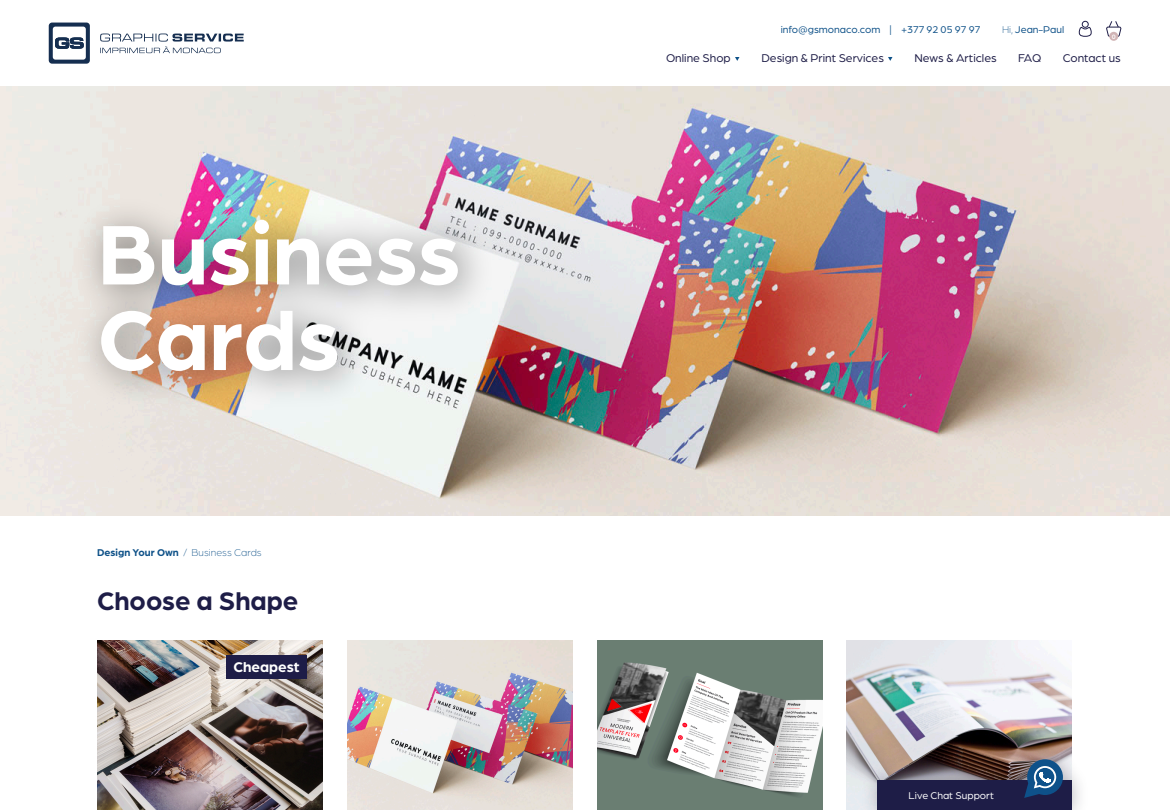
<style>
.page{position:relative;width:1170px;height:810px;background:#fff}
.page>*{position:absolute;margin:0;border:0;box-sizing:border-box;transform-origin:0 0}
.t1{font:700 90px/85.6px "Arboria";color:#fff}
.t2{font:700 27px "Arboria";color:#1e1d47}
.t3{font:700 15px "Arboria";color:#fff}
.t4{font:12px "Arboria";color:#1e1d47}
.t5{font:10.5px "Arboria";color:#0e5188}
.t6{font:300 10.5px "Arboria";color:#0e5188}
.t7{font:10.5px "Arboria";color:#fff}
.t8{font:500 6.75px "Arboria";color:#fff}
.s1{font-weight:700}
.s2{font-weight:300}
</style>
<div class="page">
<img style="left:98px;top:640px;width:224px;height:170px">
<img style="left:0;top:86px;width:1170px;height:429px">
<img style="left:58px;top:170px;width:453px;height:272px">
<img style="left:347px;top:640px;width:225px;height:170px">
<img style="left:597px;top:640px;width:225px;height:170px">
<img style="left:847px;top:640px;width:225px;height:170px">
<div style="left:226px;top:656px;width:82px;height:23px;background:#1e1d47"></div>
<img style="left:855px;top:736px;width:225px;height:74px">
<div style="left:878px;top:780px;width:194px;height:30px;background:#1e1d47"></div>
<svg style="left:1024px;top:759px;width:39px;height:39px"></svg>
<svg style="left:49px;top:23px;width:41px;height:41px"></svg>
<svg style="left:100px;top:34px;width:144px;height:19px"></svg>
<div style="left:1082px;top:21px;width:7px;height:7px;border:1px solid #1e1d47;border-radius:50%"></div>
<svg style="left:1078px;top:24px;width:14px;height:13px"></svg>
<svg style="left:1106px;top:21px;width:15px;height:16px"></svg>
<div style="left:1109px;top:32px;width:9px;height:9px;background:#d1b4b5;border-radius:50%"></div>
<svg style="left:888px;top:57px;width:4px;height:4px"></svg>
<svg style="left:735px;top:57px;width:5px;height:4px"></svg>
<h1 class="t1" style="left:97px;top:206px;width:364px">Business<br>Cards</h1>
<p class="t6" style="left:97px;top:546px;width:166px"><span class="s1">Design Your Own</span> / Business Cards</p>
<h2 class="t2" style="left:97px;top:582px;width:203px">Choose a Shape</h2>
<p class="t3" style="left:233px;top:657px;width:68px">Cheapest</p>
<p class="t5" style="left:781px;top:23px;width:201px">info@gsmonaco.com | +377 92 05 97 97</p>
<p class="t5" style="left:1002px;top:23px;width:64px"><span class="s2">Hi,</span> Jean-Paul</p>
<p class="t8" style="left:1112px;top:32px;width:5px">0</p>
<p class="t4" style="left:666px;top:50px;width:66px">Online Shop</p>
<p class="t4" style="left:761px;top:50px;width:124px">Design &amp; Print Services</p>
<p class="t4" style="left:915px;top:50px;width:84px">News &amp; Articles</p>
<p class="t4" style="left:1018px;top:50px;width:25px">FAQ</p>
<p class="t4" style="left:1063px;top:50px;width:60px">Contact us</p>
<p class="t7" style="left:909px;top:789px;width:87px">Live Chat Support</p>
</div>
